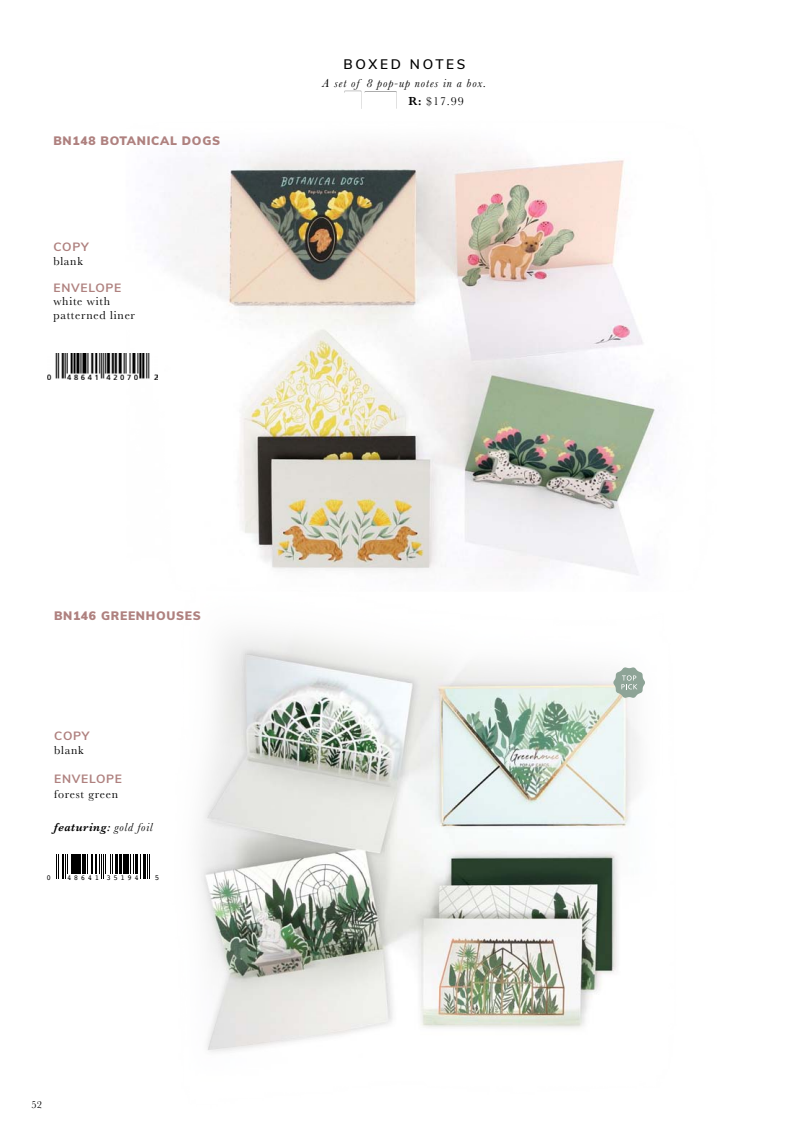
<style>
.page{position:relative;width:810px;height:1134px;background:#fff}
.page>*{position:absolute;margin:0;border:0;box-sizing:border-box;transform-origin:0 0}
.t1{font:600 13.5px "Muli";letter-spacing:.2em;color:#000}
.t2{font:12px/13.5px "Baskerville";letter-spacing:.06em;color:#000}
.t3{font:900 12px "Muli";letter-spacing:.06em;color:#af817f}
.t4{font:italic 12px/18px "Baskerville";letter-spacing:.075em;color:#000}
.t5{font:700 12px "Muli";letter-spacing:.06em;color:#af817f}
.t6{font:italic 600 12px "Baskerville";letter-spacing:.04em;color:#000}
.t7{font:10.5px "Baskerville";color:#000}
.t8{font:7.65px "Frutiger";color:#000}
.t9{font:7.35px "Frutiger";letter-spacing:.335em;color:#000}
.s1{font-weight:600;font-style:normal}
.s2{font-style:normal}
.s3{font-weight:400}
</style>
<div class="page">
<img style="left:123px;top:635px;width:516px;height:417px">
<img style="left:164px;top:90px;width:496px;height:486px">
<svg style="left:56px;top:854px;width:3px;height:24px"></svg>
<hr style="left:62px;top:854px;width:2px;height:24px;background:#000">
<svg style="left:65px;top:854px;width:8px;height:24px"></svg>
<hr style="left:73px;top:854px;width:3px;height:19px;background:#000">
<hr style="left:76px;top:854px;width:3px;height:19px;background:#000">
<svg style="left:80px;top:854px;width:1px;height:19px"></svg>
<hr style="left:82px;top:854px;width:4px;height:19px;background:#000">
<svg style="left:87px;top:854px;width:26px;height:24px"></svg>
<hr style="left:115px;top:854px;width:3px;height:19px;background:#000">
<svg style="left:119px;top:854px;width:15px;height:19px"></svg>
<hr style="left:135px;top:854px;width:3px;height:19px;background:#000">
<svg style="left:140px;top:854px;width:1px;height:24px"></svg>
<hr style="left:143px;top:854px;width:3px;height:24px;background:#000">
<svg style="left:147px;top:854px;width:3px;height:24px"></svg>
<svg style="left:613px;top:667px;width:32px;height:31px"></svg>
<img style="left:48px;top:353px;width:110px;height:27px">
<div style="left:343px;top:93px;width:17px;height:18px;background:#fff"></div>
<div style="left:363px;top:94px;width:32px;height:17px;background:#fff"></div>
<p class="t3" style="left:54px;top:132px;width:168px">BN148 BOTANICAL DOGS</p>
<p class="t5" style="left:54px;top:238px;width:37px">COPY</p>
<p class="t2" style="left:54px;top:254px;width:31px">blank</p>
<p class="t5" style="left:54px;top:279px;width:69px">ENVELOPE</p>
<p class="t2" style="left:54px;top:295px;width:83px">white with patterned liner</p>
<p class="t1" style="left:344px;top:54px;width:123px">BOXED NOTES</p>
<p class="t4" style="left:408px;top:74px;width:79px;text-indent:-86px">A set of 8 pop-up notes in a box.<br><span class="s1">R:</span> <span class="s2">$17.99</span></p>
<p class="t3" style="left:54px;top:607px;width:148px">BN146 GREENHOUSES</p>
<p class="t5" style="left:54px;top:727px;width:37px">COPY</p>
<p class="t2" style="left:54px;top:744px;width:31px">blank</p>
<p class="t5" style="left:54px;top:770px;width:69px">ENVELOPE</p>
<p class="t2" style="left:54px;top:787px;width:66px">forest green</p>
<p class="t6" style="left:54px;top:819px;width:100px">featuring: <span class="s3">gold foil</span></p>
<p class="t8" style="left:47px;top:871px;width:6px">0</p>
<p class="t9" style="left:67px;top:872px;width:73px">48641 35194</p>
<p class="t8" style="left:155px;top:871px;width:6px">5</p>
<p class="t7" style="left:32px;top:1098px;width:12px">52</p>
</div>
